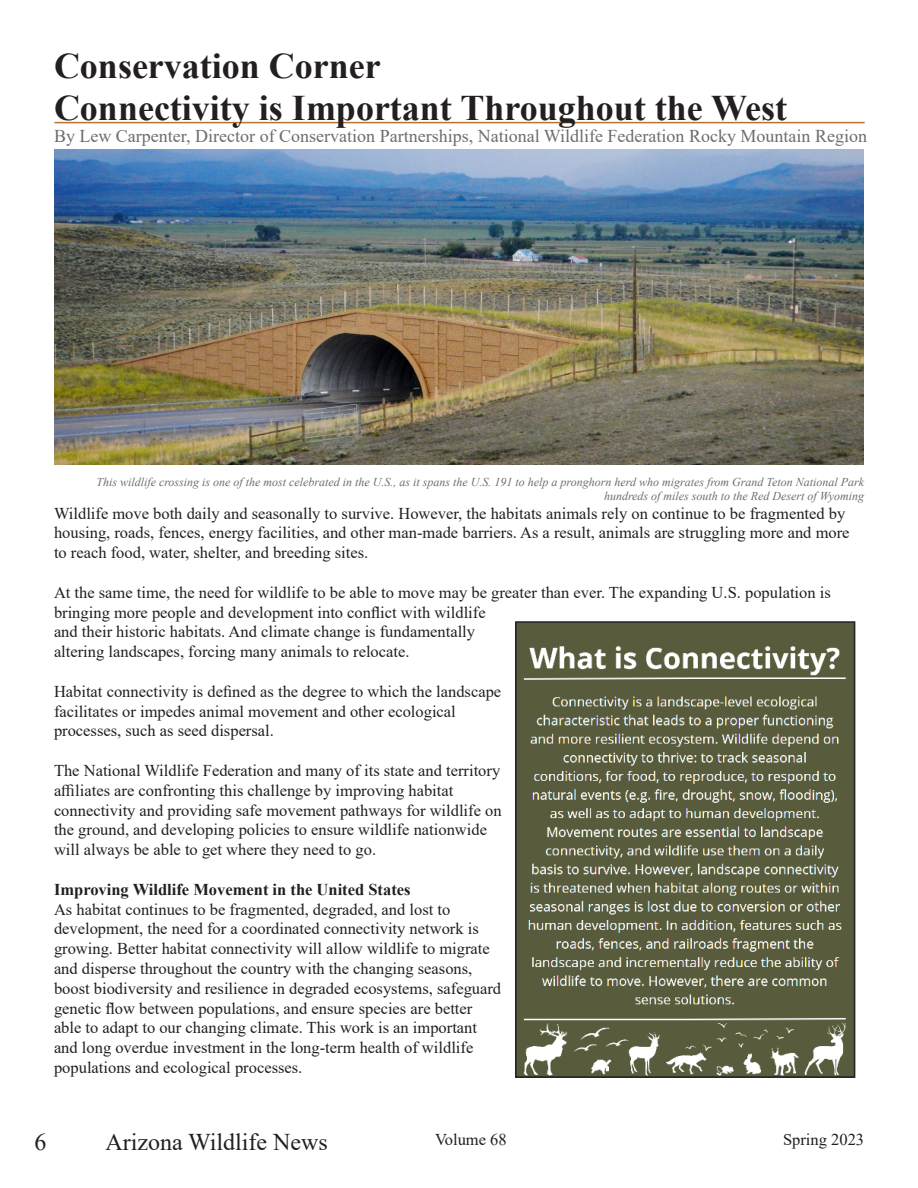
<style>
.page{position:relative;width:918px;height:1188px;background:#fff}
.page>*{position:absolute;margin:0;border:0;box-sizing:border-box;transform-origin:0 0}
.t1{font:700 36px "Times New Roman";color:#231f20}
.t2{font:24px "Times New Roman";color:#231f20}
.t3{font:18px "Times New Roman";color:#6c6d70}
.t4{font:16.5px/19.8px "Times New Roman";color:#231f20}
.t5{font:700 16.5px "Times New Roman";color:#231f20}
.t6{font:italic 12px/14.4px "Times New Roman";color:#6c6d70;text-align:right}
</style>
<div class="page">
<hr style="left:54px;top:122px;width:811px;height:1px;background:#b97331">
<img style="left:54px;top:149px;width:810px;height:315px">
<img style="left:518px;top:624px;width:334px;height:451px">
<div style="left:515px;top:621px;width:340px;height:457px;border:2px solid #231f20"></div>
<p class="t1" style="left:54px;top:40px;width:328px">Conservation Corner</p>
<p class="t1" style="left:54px;top:82px;width:735px">Connectivity is Important Throughout the West</p>
<p class="t3" style="left:54px;top:123px;width:815px">By Lew Carpenter, Director of Conservation Partnerships, National Wildlife Federation Rocky Mountain Region</p>
<p class="t6" style="left:96px;top:474px;width:769px">This wildlife crossing is one of the most celebrated in the U.S., as it spans the U.S. 191 to help a pronghorn herd who migrates from Grand Teton National Park hundreds of miles south to the Red Desert of Wyoming</p>
<p class="t4" style="left:54px;top:503px;width:797px">Wildlife move both daily and seasonally to survive. However, the habitats animals rely on continue to be fragmented by housing, roads, fences, energy facilities, and other man-made barriers. As a result, animals are struggling more and more to reach food, water, shelter, and breeding sites.</p>
<p class="t4" style="left:54px;top:582px;width:778px">At the same time, the need for wildlife to be able to move may be greater than ever. The expanding U.S. population is bringing more people and development into conflict with wildlife<br>and their historic habitats. And climate change is fundamentally<br>altering landscapes, forcing many animals to relocate.</p>
<p class="t4" style="left:54px;top:681px;width:449px">Habitat connectivity is defined as the degree to which the landscape facilitates or impedes animal movement and other ecological processes, such as seed dispersal.</p>
<p class="t4" style="left:54px;top:760px;width:449px">The National Wildlife Federation and many of its state and territory affiliates are confronting this challenge by improving habitat connectivity and providing safe movement pathways for wildlife on the ground, and developing policies to ensure wildlife nationwide will always be able to get where they need to go.</p>
<p class="t5" style="left:54px;top:877px;width:358px">Improving Wildlife Movement in the United States</p>
<p class="t4" style="left:54px;top:899px;width:449px">As habitat continues to be fragmented, degraded, and lost to development, the need for a coordinated connectivity network is growing. Better habitat connectivity will allow wildlife to migrate and disperse throughout the country with the changing seasons, boost biodiversity and resilience in degraded ecosystems, safeguard genetic flow between populations, and ensure species are better able to adapt to our changing climate. This work is an important and long overdue investment in the long-term health of wildlife populations and ecological processes.</p>
<p class="t2" style="left:35px;top:1126px;width:13px">6</p>
<p class="t2" style="left:105px;top:1125px;width:224px">Arizona Wildlife News</p>
<p class="t4" style="left:435px;top:1129px;width:73px">Volume 68</p>
<p class="t4" style="left:783px;top:1129px;width:83px">Spring 2023</p>
</div>
